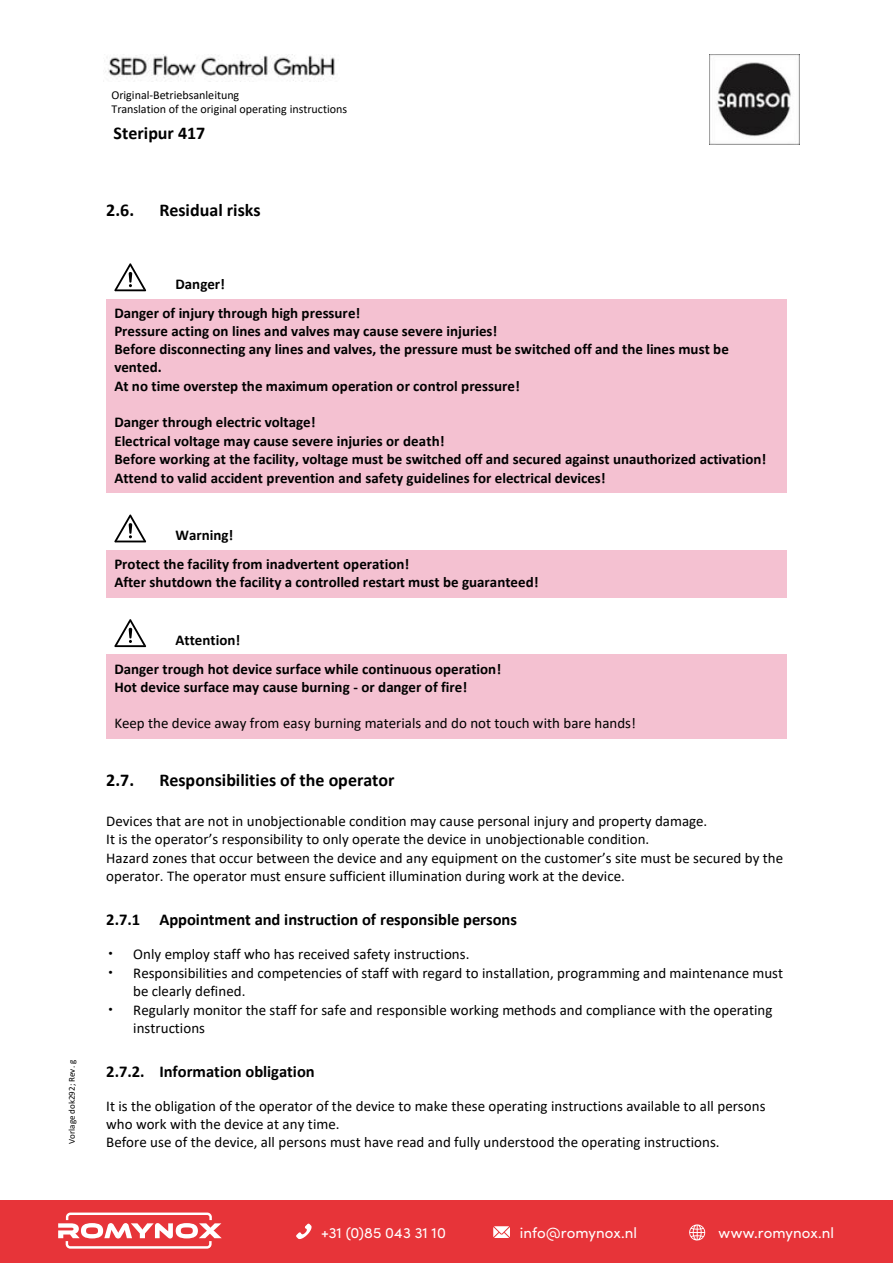
<style>
.page{position:relative;width:893px;height:1263px;background:#fff}
.page>*{position:absolute;margin:0;border:0;box-sizing:border-box;transform-origin:0 0}
.t1{font:700 18px "Calibri";color:#000}
.t2{font:700 16.5px "Calibri";letter-spacing:-.005em;color:#000}
.t3{font:15px/18.3px "Calibri";color:#000}
.t4{font:700 15px/18.3px "Calibri";color:#000}
.t5{font:15px "Sofia Pro";letter-spacing:.005em;color:#fff}
.t6{font:12px/14.5px "Calibri";letter-spacing:-.005em;color:#000}
.t7{font:9px "Calibri";color:#000}
.s1{font-family:"Century"}
</style>
<div class="page">
<img style="left:105px;top:55px;width:230px;height:26px">
<img style="left:709px;top:55px;width:90px;height:89px">
<div style="left:106px;top:299px;width:681px;height:194px;background:#f4c1d1"></div>
<div style="left:114px;top:554px;width:665px;height:19px;background:#f4c1d1"></div>
<div style="left:114px;top:573px;width:665px;height:18px;background:#f4c1d1"></div>
<hr style="left:106px;top:550px;width:61px;height:4px;background:#f4c1d1">
<hr style="left:167px;top:550px;width:620px;height:4px;background:#f4c1d1">
<div style="left:106px;top:591px;width:681px;height:6px;background:#f4c1d1"></div>
<div style="left:106px;top:655px;width:681px;height:84px;background:#f4c1d1"></div>
<svg style="left:114px;top:263px;width:32px;height:28px"></svg>
<svg style="left:114px;top:514px;width:32px;height:29px"></svg>
<svg style="left:114px;top:619px;width:32px;height:28px"></svg>
<div style="left:0;top:1199px;width:893px;height:64px;background:#e73439"></div>
<svg style="left:58px;top:1212px;width:164px;height:36px"></svg>
<svg style="left:689px;top:1224px;width:16px;height:17px"></svg>
<svg style="left:493px;top:1226px;width:17px;height:12px"></svg>
<svg style="left:296px;top:1223px;width:16px;height:16px"></svg>
<p class="t7" style="left:66px;top:1144px;width:85px;rotate:-90deg">Vorlage dok292; Rev. g</p>
<p class="t6" style="left:111px;top:87px;width:237px">Original-Betriebsanleitung<br>Translation of the original operating instructions</p>
<p class="t1" style="left:114px;top:121px;width:93px">Steripur 417</p>
<p class="t1" style="left:106px;top:197px;width:30px">2.6.</p>
<p class="t1" style="left:159px;top:197px;width:103px">Residual risks</p>
<p class="t4" style="left:114px;top:269px;width:248px;line-height:29px;text-indent:61px">Danger!<br>Danger of injury through high pressure!</p>
<p class="t4" style="left:114px;top:322px;width:616px">Pressure acting on lines and valves may cause severe injuries!<br>Before disconnecting any lines and valves, the pressure must be switched off and the lines must be vented.<br>At no time overstep the maximum operation or control pressure!</p>
<p class="t4" style="left:114px;top:413px;width:654px">Danger through electric voltage!<br>Electrical voltage may cause severe injuries or death!<br>Before working at the facility, voltage must be switched off and secured against unauthorized activation!<br>Attend to valid accident prevention and safety guidelines for electrical devices!</p>
<p class="t4" style="left:114px;top:520px;width:297px;line-height:29px;text-indent:61px">Warning!<br>Protect the facility from inadvertent operation!</p>
<p class="t4" style="left:114px;top:573px;width:426px">After shutdown the facility a controlled restart must be guaranteed!</p>
<p class="t4" style="left:114px;top:625px;width:388px;line-height:29px;text-indent:61px">Attention!<br>Danger trough hot device surface while continuous operation!</p>
<p class="t4" style="left:114px;top:677px;width:354px">Hot device surface may cause burning - or danger of fire!</p>
<p class="t3" style="left:114px;top:714px;width:523px">Keep the device away from easy burning materials and do not touch with bare hands!</p>
<p class="t1" style="left:106px;top:767px;width:30px">2.7.</p>
<p class="t1" style="left:159px;top:767px;width:237px">Responsibilities of the operator</p>
<p class="t3" style="left:106px;top:811px;width:678px">Devices that are not in unobjectionable condition may cause personal injury and property damage.<br>It is the operator’s responsibility to only operate the device in unobjectionable condition.<br>Hazard zones that occur between the device and any equipment on the customer’s site must be secured by the operator. The operator must ensure sufficient illumination during work at the device.</p>
<p class="t2" style="left:106px;top:907px;width:412px">2.7.1 Appointment and instruction of responsible persons</p>
<p class="t3" style="left:106px;top:944px;width:365px"><span class="s1">•</span> Only employ staff who has received safety instructions.</p>
<p class="t3" style="left:133px;top:963px;width:651px;text-indent:-27px"><span class="s1">•</span> Responsibilities and competencies of staff with regard to installation, programming and maintenance must be clearly defined.</p>
<p class="t3" style="left:133px;top:1000px;width:641px;text-indent:-27px"><span class="s1">•</span> Regularly monitor the staff for safe and responsible working methods and compliance with the operating instructions</p>
<p class="t2" style="left:106px;top:1060px;width:210px">2.7.2. Information obligation</p>
<p class="t3" style="left:106px;top:1096px;width:661px">It is the obligation of the operator of the device to make these operating instructions available to all persons who work with the device at any time.<br>Before use of the device, all persons must have read and fully understood the operating instructions.</p>
<p class="t5" style="left:321px;top:1221px;width:126px">+31 (0)85 043 31 10</p>
<p class="t5" style="left:520px;top:1221px;width:119px">info@romynox.nl</p>
<p class="t5" style="left:718px;top:1221px;width:117px">www.romynox.nl</p>
</div>
